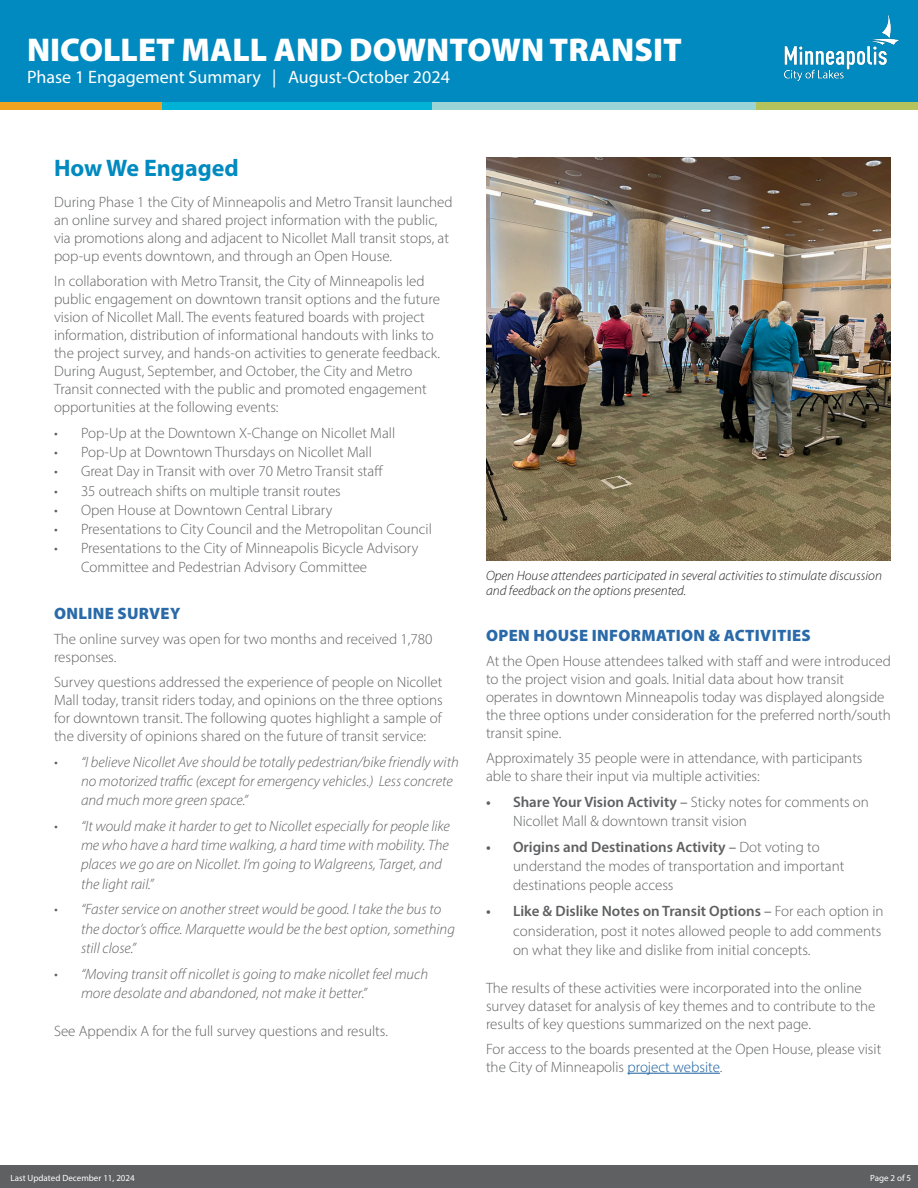
<style>
.page{position:relative;width:918px;height:1188px;background:#fff}
.page>*{position:absolute;margin:0;border:0;box-sizing:border-box;transform-origin:0 0}
.t1{font:900 33px "Myriad Pro";color:#fff}
.t2{font:700 24px "Myriad Pro";color:#008ac0}
.st{font:18px "Myriad Pro";color:#fff}
.t3{font:900 16.5px "Myriad Pro";letter-spacing:.02em;color:#2a6aa9}
.bdy{font:300 15px/18px "Myriad Pro";color:#5f6062}
.t4{font:italic 300 15px/19.2px "Myriad Pro";color:#5f6062}
.t5{font:italic 300 13.5px/15px "Myriad Pro";color:#231f20}
.t6{font:9px "Myriad Pro";color:#fff}
.s1{font-weight:600}
.s2{font-weight:400}
.s3{color:#175d9e}
</style>
<div class="page">
<div style="left:0;top:1166px;width:918px;height:22px;background:#5f6062"></div>
<hr style="left:627px;top:1073px;width:93px;height:1px;background:#175d9e">
<img style="left:486px;top:158px;width:405px;height:402px">
<div style="left:0;top:0;width:918px;height:106px;background:#008ac0"></div>
<img style="left:785px;top:14px;width:113px;height:66px">
<div style="left:0;top:103px;width:162px;height:7px;background:#eea420"></div>
<div style="left:162px;top:103px;width:270px;height:7px;background:#00b2d5"></div>
<div style="left:432px;top:103px;width:324px;height:7px;background:#9bd5d7"></div>
<div style="left:756px;top:103px;width:162px;height:7px;background:#b6c35c"></div>
<p class="t1" style="left:27px;top:28px;width:656px">NICOLLET MALL AND DOWNTOWN TRANSIT</p>
<p class="st" style="left:27px;top:65px;width:424px">Phase 1 Engagement Summary | August-October 2024</p>
<p class="t2" style="left:54px;top:152px;width:186px">How We Engaged</p>
<p class="bdy" style="left:54px;top:193px;width:400px">During Phase 1 the City of Minneapolis and Metro Transit launched an online survey and shared project information with the public, via promotions along and adjacent to Nicollet Mall transit stops, at pop-up events downtown, and through an Open House.</p>
<p class="bdy" style="left:54px;top:272px;width:388px">In collaboration with Metro Transit, the City of Minneapolis led public engagement on downtown transit options and the future vision of Nicollet Mall. The events featured boards with project information, distribution of informational handouts with links to the project survey, and hands-on activities to generate feedback.<br>During August, September, and October, the City and Metro Transit connected with the public and promoted engagement opportunities at the following events:</p>
<p class="bdy" style="left:54px;top:424px;width:343px">• Pop-Up at the Downtown X-Change on Nicollet Mall</p>
<p class="bdy" style="left:54px;top:443px;width:320px">• Pop-Up at Downtown Thursdays on Nicollet Mall</p>
<p class="bdy" style="left:54px;top:462px;width:331px">• Great Day in Transit with over 70 Metro Transit staff</p>
<p class="bdy" style="left:54px;top:481px;width:288px">• 35 outreach shifts on multiple transit routes</p>
<p class="bdy" style="left:54px;top:501px;width:280px">• Open House at Downtown Central Library</p>
<p class="bdy" style="left:54px;top:520px;width:379px">• Presentations to City Council and the Metropolitan Council</p>
<p class="bdy" style="left:81px;top:538px;width:339px;line-height:19.2px;text-indent:-27px">• Presentations to the City of Minneapolis Bicycle Advisory<br>Committee and Pedestrian Advisory Committee</p>
<p class="t3" style="left:54px;top:603px;width:128px">ONLINE SURVEY</p>
<p class="bdy" style="left:54px;top:630px;width:380px">The online survey was open for two months and received 1,780 responses.</p>
<p class="bdy" style="left:54px;top:672px;width:390px;text-align:justify">Survey questions addressed the experience of people on Nicollet Mall today, transit riders today, and opinions on the three options for downtown transit. The following quotes highlight a sample of the diversity of opinions shared on the future of transit service:</p>
<p class="t4" style="left:81px;top:752px;width:379px;text-indent:-27px">• “I believe Nicollet Ave should be totally pedestrian/bike friendly with no motorized traffic (except for emergency vehicles.) Less concrete and much more green space.”</p>
<p class="t4" style="left:81px;top:816px;width:370px;text-indent:-27px">• “It would make it harder to get to Nicollet especially for people like me who have a hard time walking, a hard time with mobility. The places we go are on Nicollet. I’m going to Walgreens, Target, and the light rail.”</p>
<p class="t4" style="left:81px;top:900px;width:375px;text-indent:-27px">• “Faster service on another street would be good. I take the bus to the doctor’s office. Marquette would be the best option, something still close.”</p>
<p class="t4" style="left:81px;top:964px;width:349px;text-indent:-27px">• “Moving transit off nicollet is going to make nicollet feel much more desolate and abandoned, not make it better.”</p>
<p class="bdy" style="left:54px;top:1022px;width:335px">See Appendix A for the full survey questions and results.</p>
<p class="t5" style="left:486px;top:568px;width:398px">Open House attendees participated in several activities to stimulate discussion and feedback on the options presented.</p>
<p class="t3" style="left:486px;top:625px;width:326px">OPEN HOUSE INFORMATION &amp; ACTIVITIES</p>
<p class="bdy" style="left:486px;top:652px;width:406px">At the Open House attendees talked with staff and were introduced to the project vision and goals. Initial data about how transit operates in downtown Minneapolis today was displayed alongside the three options under consideration for the preferred north/south transit spine.</p>
<p class="bdy" style="left:486px;top:749px;width:378px">Approximately 35 people were in attendance, with participants able to share their input via multiple activities:</p>
<p class="bdy" style="left:513px;top:792px;width:357px;line-height:19.2px;text-indent:-27px"><span class="s1">• Share Your Vision Activity</span> <span class="s2">–</span> Sticky notes for comments on<br>Nicollet Mall &amp; downtown transit vision</p>
<p class="bdy" style="left:513px;top:837px;width:333px;line-height:19.2px;text-indent:-27px"><span class="s1">• Origins and Destinations Activity</span> <span class="s2">–</span> Dot voting to understand the modes of transportation and important destinations people access</p>
<p class="bdy" style="left:513px;top:902px;width:372px;line-height:19.2px;text-indent:-27px"><span class="s1">• Like &amp; Dislike Notes on Transit Options</span> <span class="s2">–</span> For each option in consideration, post it notes allowed people to add comments on what they like and dislike from initial concepts.</p>
<p class="bdy" style="left:486px;top:979px;width:391px">The results of these activities were incorporated into the online survey dataset for analysis of key themes and to contribute to the results of key questions summarized on the next page.</p>
<p class="bdy" style="left:486px;top:1040px;width:397px">For access to the boards presented at the Open House, please visit the City of Minneapolis <span class="s3">project website</span>.</p>
<p class="t6" style="left:11px;top:1173px;width:126px">Last Updated December 11, 2024</p>
<p class="t6" style="left:870px;top:1173px;width:42px">Page 2 of 5</p>
</div>
